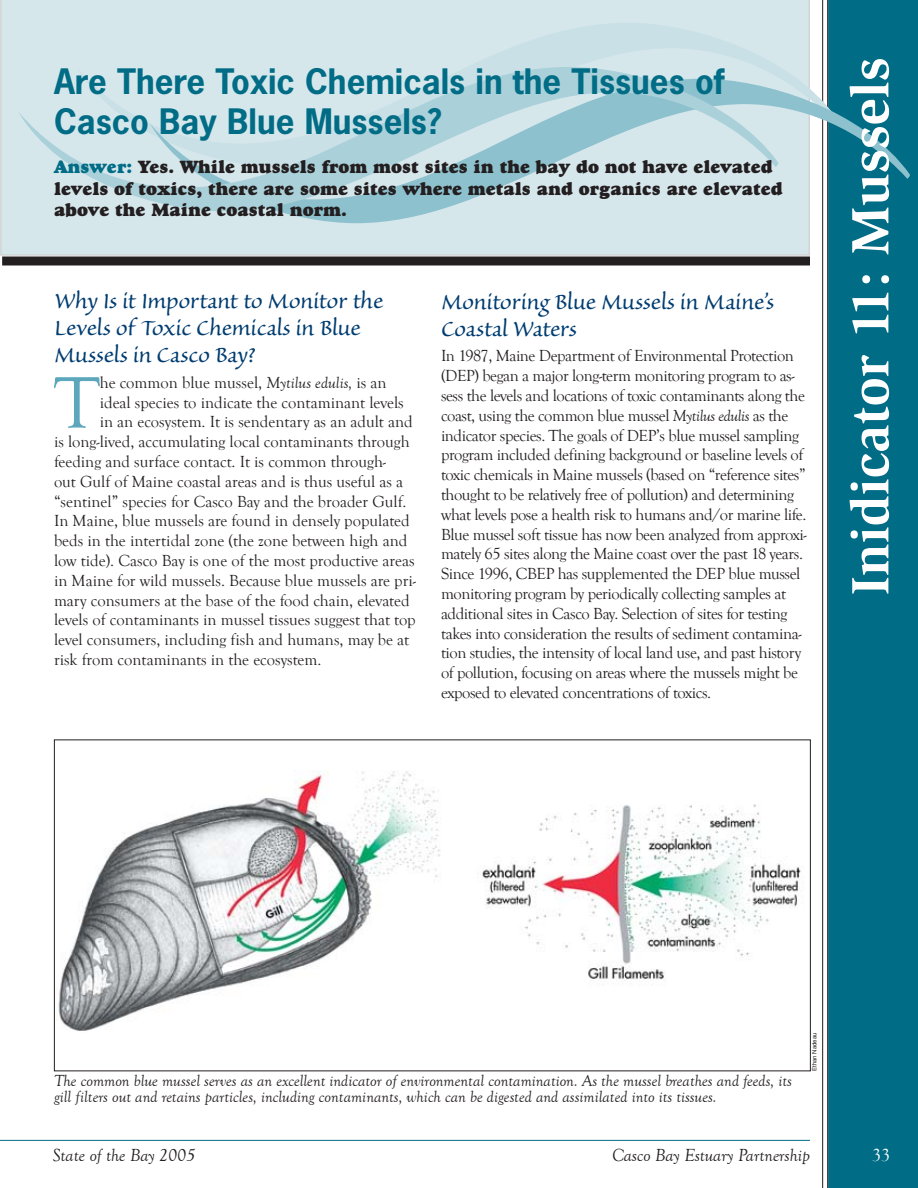
<style>
.page{position:relative;width:918px;height:1188px;background:#fff}
.page>*{position:absolute;margin:0;border:0;box-sizing:border-box;transform-origin:0 0}
.t1{font:75.3px "Goudy Old Style T";color:#5ca7bb}
.t2{font:700 54px "Slimbach";color:#fff}
.t3{font:700 33px/39.6px "News Gothic";color:#006c85}
.t4{font:27px/27px "Sanvito";letter-spacing:-.01em;color:#003d71}
.t5{font:18px/21.6px "Goudy Heavyface";color:#231f20}
.t6{font:italic 18px "Goudy Old Style T";color:#231f20}
.t7{font:18px "Goudy Old Style T";color:#fff}
.t8{font:16.5px/19.8px "Goudy Old Style T";letter-spacing:-.025em;color:#231f20}
.t9{font:16.5px "Goudy Old Style T";color:#231f20}
.t10{font:italic 16.5px/16.5px "Goudy Old Style T";color:#231f20}
.t11{font:6px "Helvetica";color:#231f20}
.s1{color:#006c85}
.s2{font-style:italic}
</style>
<div class="page">
<div style="left:0;top:0;width:810px;height:256px;background:#d6e7ec"></div>
<svg style="left:822px;top:0;width:2px;height:1188px;background:#8f8d8e"></svg>
<div style="left:827px;top:0;width:91px;height:1188px;background:#006c85"></div>
<svg style="left:77px;top:23px;width:760px;height:56px;background:#d1e4e9"></svg>
<svg style="left:150px;top:79px;width:760px;height:144px;background:#7cb3c1"></svg>
<svg style="left:18px;top:67px;width:760px;height:144px;background:#c2dde3"></svg>
<div style="left:2px;top:256px;width:808px;height:10px;background:#231f20"></div>
<hr style="left:0;top:1140px;width:810px;height:1px;background:#006c85">
<img style="left:58px;top:771px;width:743px;height:260px">
<h3 class="t3" style="left:54px;top:61px;width:672px">Are There Toxic Chemicals in the Tissues of<br>Casco Bay Blue Mussels?</h3>
<p class="t5" style="left:54px;top:156px;width:730px"><span class="s1">Answer:</span> Yes. While mussels from most sites in the bay do not have elevated levels of toxics, there are some sites where metals and organics are elevated above the Maine coastal norm.</p>
<h3 class="t4" style="left:54px;top:288px;width:331px">Why Is it Important to Monitor the<br>Levels of Toxic Chemicals in Blue<br>Mussels in Casco Bay?</h3>
<h1 class="t1" style="left:54px;top:361px;width:47px">T</h1>
<p class="t9" style="left:100px;top:373px;width:288px">he common blue mussel, <span class="s2">Mytilus edulis,</span> is an</p>
<p class="t9" style="left:100px;top:393px;width:306px">ideal species to indicate the contaminant levels</p>
<p class="t9" style="left:100px;top:413px;width:314px">in an ecosystem. It is sendentary as an adult and</p>
<p class="t9" style="left:54px;top:433px;width:357px">is long-lived, accumulating local contaminants through</p>
<p class="t9" style="left:54px;top:453px;width:334px">feeding and surface contact. It is common through-</p>
<p class="t9" style="left:54px;top:472px;width:351px">out Gulf of Maine coastal areas and is thus useful as a</p>
<p class="t9" style="left:54px;top:492px;width:354px">“sentinel” species for Casco Bay and the broader Gulf.</p>
<p class="t9" style="left:54px;top:512px;width:357px">In Maine, blue mussels are found in densely populated</p>
<p class="t9" style="left:54px;top:532px;width:355px">beds in the intertidal zone (the zone between high and</p>
<p class="t9" style="left:54px;top:552px;width:362px">low tide). Casco Bay is one of the most productive areas</p>
<p class="t9" style="left:54px;top:571px;width:363px">in Maine for wild mussels. Because blue mussels are pri-</p>
<p class="t9" style="left:54px;top:591px;width:357px">mary consumers at the base of the food chain, elevated</p>
<p class="t9" style="left:54px;top:611px;width:363px">levels of contaminants in mussel tissues suggest that top</p>
<p class="t9" style="left:54px;top:631px;width:357px">level consumers, including fish and humans, may be at</p>
<p class="t9" style="left:54px;top:651px;width:269px">risk from contaminants in the ecosystem.</p>
<h3 class="t4" style="left:441px;top:289px;width:335px">Monitoring Blue Mussels in Maine’s<br>Coastal Waters</h3>
<p class="t8" style="left:441px;top:346px;width:367px">In 1987, Maine Department of Environmental Protection (DEP) began a major long-term monitoring program to as&shy;sess the levels and locations of toxic contaminants along the coast, using the common blue mussel <span class="s2">Mytilus edulis</span> as the indicator species. The goals of DEP’s blue mussel sampling program included defining background or baseline levels of toxic chemicals in Maine mussels (based on “reference sites” thought to be relatively free of pollution) and determining what levels pose a health risk to humans and/or marine life.<br>Blue mussel soft tissue has now been analyzed from approxi&shy;mately 65 sites along the Maine coast over the past 18 years.<br>Since 1996, CBEP has supplemented the DEP blue mussel monitoring program by periodically collecting samples at additional sites in Casco Bay. Selection of sites for testing takes into consideration the results of sediment contamina&shy;tion studies, the intensity of local land use, and past history of pollution, focusing on areas where the mussels might be exposed to elevated concentrations of toxics.</p>
<h2 class="t2" style="left:838px;top:595px;width:539px;rotate:-90deg">Inidicator 11: Mussels</h2>
<p class="t10" style="left:54px;top:1073px;width:739px">The common blue mussel serves as an excellent indicator of environmental contamination. As the mussel breathes and feeds, its gill filters out and retains particles, including contaminants, which can be digested and assimilated into its tissues.</p>
<p class="t11" style="left:811px;top:1071px;width:40px;rotate:-90deg">Ethan Nadeau</p>
<p class="t6" style="left:53px;top:1145px;width:144px">State of the Bay 2005</p>
<p class="t6" style="left:612px;top:1146px;width:200px">Casco Bay Estuary Partnership</p>
<p class="t7" style="left:872px;top:1146px;width:19px">33</p>
</div>
